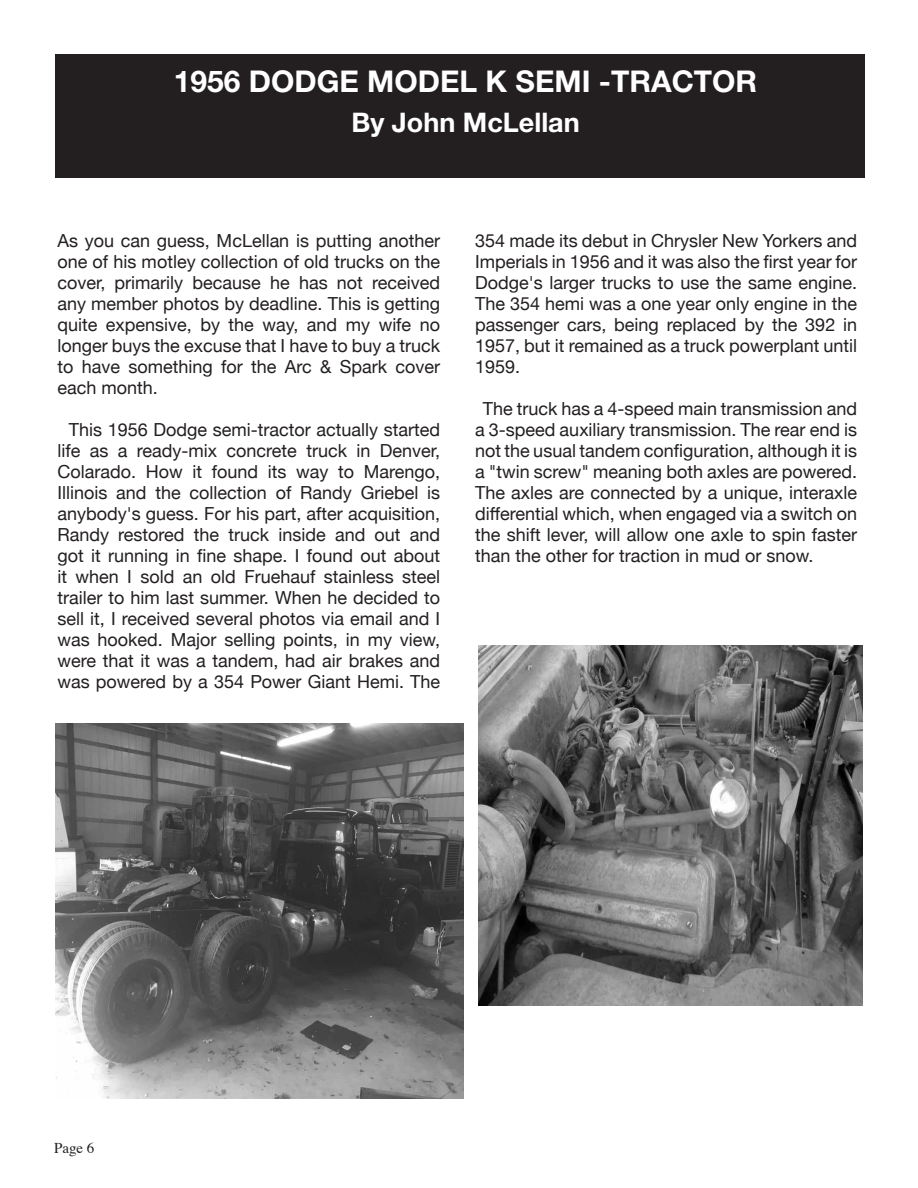
<style>
.page{position:relative;width:918px;height:1188px;background:#fff}
.page>*{position:absolute;margin:0;border:0;box-sizing:border-box;transform-origin:0 0}
.t1{font:700 30px "Helvetica Neue";color:#fff}
.t2{font:700 27px "Helvetica Neue";color:#fff}
.t3{font:18px/21px "Helvetica Neue";color:#231f20;text-align:justify}
.t4{font:15px "Times";color:#231f20}
</style>
<div class="page">
<div style="left:55px;top:54px;width:810px;height:123px;background:#231f20"></div>
<img style="left:479px;top:645px;width:384px;height:360px">
<img style="left:55px;top:724px;width:408px;height:374px">
<p class="t1" style="left:174px;top:63px;width:585px">1956 DODGE MODEL K SEMI -TRACTOR</p>
<p class="t2" style="left:351px;top:106px;width:230px">By John McLellan</p>
<p class="t3" style="left:57px;top:231px;width:384px">As you can guess, McLellan is putting another one of his motley collection of old trucks on the cover, primarily because he has not received any member photos by deadline. This is getting quite expensive, by the way, and my wife no longer buys the excuse that I have to buy a truck to have something for the Arc &amp; Spark cover each month.</p>
<p class="t3" style="left:57px;top:420px;width:384px;text-indent:11px">This 1956 Dodge semi-tractor actually started life as a ready-mix concrete truck in Denver, Colarado. How it found its way to Marengo, Illinois and the collection of Randy Griebel is anybody's guess. For his part, after acquisition, Randy restored the truck inside and out and got it running in fine shape. I found out about it when I sold an old Fruehauf stainless steel trailer to him last summer. When he decided to sell it, I received several photos via email and I was hooked. Major selling points, in my view, were that it was a tandem, had air brakes and was powered by a 354 Power Giant Hemi. The</p>
<p class="t3" style="left:475px;top:231px;width:384px">354 made its debut in Chrysler New Yorkers and Imperials in 1956 and it was also the first year for Dodge's larger trucks to use the same engine.<br>The 354 hemi was a one year only engine in the passenger cars, being replaced by the 392 in 1957, but it remained as a truck powerplant until 1959.</p>
<p class="t3" style="left:475px;top:399px;width:384px;text-indent:8px">The truck has a 4-speed main transmission and a 3-speed auxiliary transmission. The rear end is not the usual tandem configuration, although it is a "twin screw" meaning both axles are powered.<br>The axles are connected by a unique, interaxle differential which, when engaged via a switch on the shift lever, will allow one axle to spin faster than the other for traction in mud or snow.</p>
<p class="t4" style="left:54px;top:1134px;width:42px">Page 6</p>
</div>
